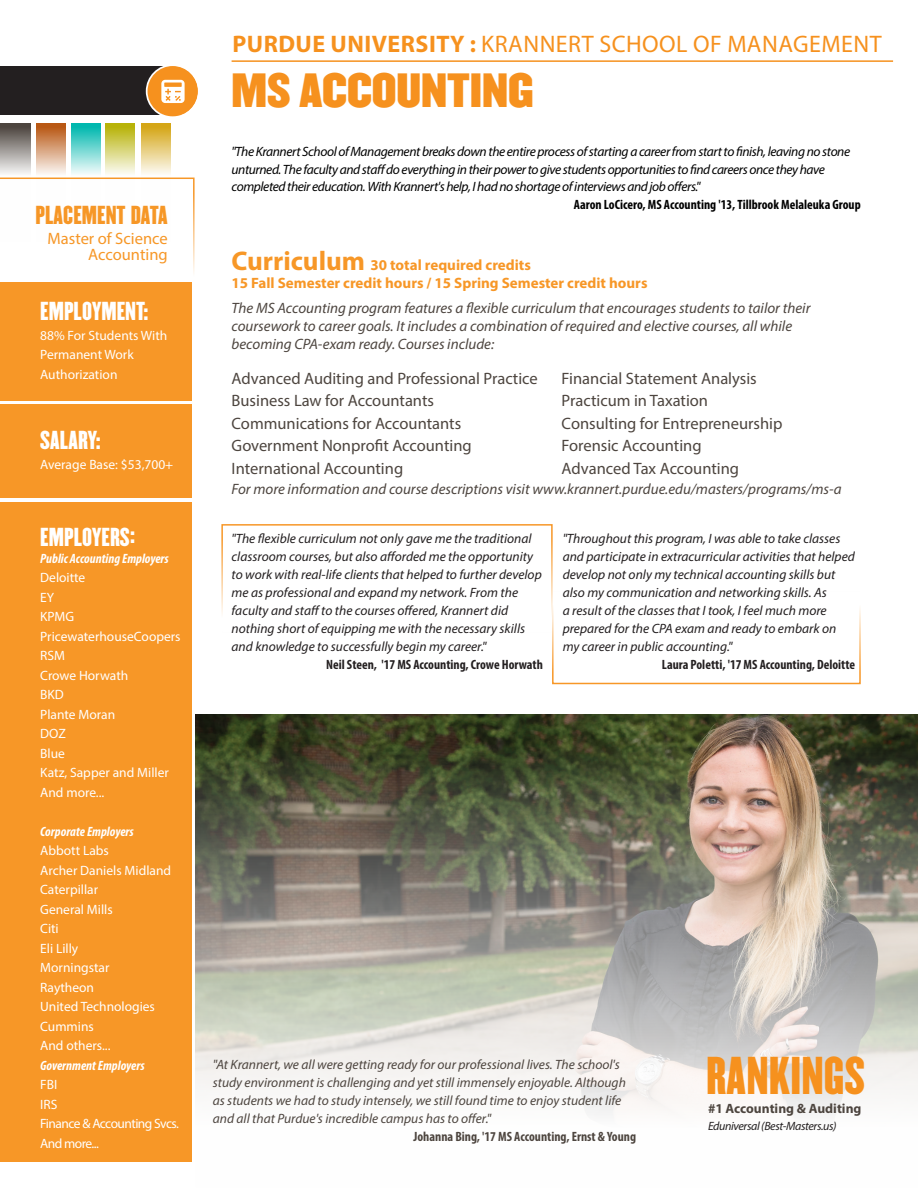
<style>
.page{position:relative;width:918px;height:1188px;background:#fff}
.page>*{position:absolute;margin:0;border:0;box-sizing:border-box;transform-origin:0 0}
.t1{font:46.5px "Champion Liteweight";color:#f6911e}
.t2{font:42px "Champion Middleweight";letter-spacing:-.005em;color:#f6911e}
.t3{font:24px "Myriad Pro";letter-spacing:.02em;color:#f6911e}
.t4{font:22.8px "Champion Liteweight";color:#fff}
.t5{font:22.8px "Champion Liteweight";color:#f79727}
.t6{font:16.5px/22.5px "Myriad Pro";color:#4d453f}
.t7{font:16.5px/16.5px "Myriad Pro";color:#f79727;text-align:right}
.t8{font:italic 15px/18px "Myriad Pro";color:#4d453f}
.t9{font:700 15px/18px "Myriad Pro";color:#f79727}
.t10{font:italic 13.5px "Myriad Pro";color:#231f20}
.t11{font:13.5px/19.5px "Myriad Pro";color:#fff}
.t12{font:italic 13.5px/18px "Myriad Pro";letter-spacing:-.03em;color:#000001}
.t13{font:italic 13.5px "Myriad Pro";color:#4d453f}
.t14{font:700 condensed 13.5px "Myriad Pro";color:#231f20}
.t15{font:700 condensed 13.5px "Myriad Pro";color:#000001}
.t16{font:700 condensed 13.5px "Myriad Pro";color:#4d453f}
.t17{font:700 13.5px "Myriad Pro";color:#4d453f}
.t18{font:italic 12px "Myriad Pro";letter-spacing:-.03em;color:#231f20}
.s1{font-weight:700;font-style:italic;font-stretch:condensed}
.s2{font-weight:700}
.s3{font-size:27px}
</style>
<div class="page">
<hr style="left:232px;top:60px;width:661px;height:2px;background:#f6911e">
<div style="left:0;top:66px;width:169px;height:48px;background:#231f20"></div>
<svg style="left:146px;top:66px;width:52px;height:51px"></svg>
<svg style="left:31px;top:178px;width:164px;height:95px"></svg>
<div style="left:0;top:282px;width:192px;height:119px;background:#f79727"></div>
<div style="left:0;top:404px;width:192px;height:94px;background:#f79727"></div>
<div style="left:0;top:502px;width:192px;height:660px;background:#f79727"></div>
<svg style="left:36px;top:123px;width:30px;height:118px"></svg>
<svg style="left:0;top:123px;width:31px;height:56px;background:#a39c96"></svg>
<svg style="left:71px;top:123px;width:29px;height:118px"></svg>
<svg style="left:105px;top:123px;width:30px;height:118px"></svg>
<svg style="left:141px;top:123px;width:30px;height:118px"></svg>
<div style="left:552px;top:591px;width:309px;height:93px;border:2px solid #f79727"></div>
<img style="left:196px;top:714px;width:722px;height:401px">
<p class="t5" style="left:36px;top:197px;width:134px">PLACEMENT DATA</p>
<p class="t7" style="left:48px;top:230px;width:122px">Master of Science<br>Accounting</p>
<p class="t4" style="left:40px;top:293px;width:110px">EMPLOYMENT:</p>
<p class="t11" style="left:40px;top:325px;width:129px">88% For Students With<br>Permanent Work<br>Authorization</p>
<p class="t4" style="left:40px;top:421px;width:62px">SALARY:</p>
<p class="t11" style="left:40px;top:454px;width:135px">Average Base: $53,700+</p>
<p class="t4" style="left:40px;top:518px;width:96px">EMPLOYERS:</p>
<p class="t11" style="left:40px;top:548px;width:142px"><span class="s1">Public Accounting Employers<br></span>Deloitte<br>EY<br>KPMG<br>PricewaterhouseCoopers<br>RSM<br>Crowe Horwath<br>BKD<br>Plante Moran<br>DOZ<br>Blue<br>Katz, Sapper and Miller<br>And more...</p>
<p class="t11" style="left:40px;top:821px;width:140px"><span class="s1">Corporate Employers<br></span>Abbott Labs<br>Archer Daniels Midland<br>Caterpillar<br>General Mills<br>Citi<br>Eli Lilly<br>Morningstar<br>Raytheon<br>United Technologies<br>Cummins<br>And others...<br><span class="s1">Government Employers<br></span>FBI<br>IRS<br>Finance &amp; Accounting Svcs.<br>And more...</p>
<p class="t3" style="left:232px;top:30px;width:651px"><span class="s2">PURDUE UNIVERSITY :</span> KRANNERT SCHOOL OF MANAGEMENT</p>
<h1 class="t2" style="left:232px;top:56px;width:303px">MS ACCOUNTING</h1>
<p class="t12" style="left:232px;top:142px;width:620px">"The Krannert School of Management breaks down the entire process of starting a career from start to finish, leaving no stone unturned. The faculty and staff do everything in their power to give students opportunities to find careers once they have completed their education. With Krannert's help, I had no shortage of interviews and job offers."</p>
<p class="t15" style="left:574px;top:197px;width:288px">Aaron LoCicero, MS Accounting '13, Tillbrook Melaleuka Group</p>
<p class="t9" style="left:232px;top:255px;width:417px"><span class="s3">Curriculum</span> 30 total required credits<br>15 Fall Semester credit hours / 15 Spring Semester credit hours</p>
<p class="t8" style="left:232px;top:298px;width:580px">The MS Accounting program features a flexible curriculum that encourages students to tailor their coursework to career goals. It includes a combination of required and elective courses, all while</p>
<p class="t8" style="left:232px;top:334px;width:264px">becoming CPA-exam ready. Courses include:</p>
<p class="t6" style="left:232px;top:367px;width:308px">Advanced Auditing and Professional Practice<br>Business Law for Accountants</p>
<p class="t6" style="left:562px;top:367px;width:197px">Financial Statement Analysis<br>Practicum in Taxation</p>
<p class="t6" style="left:232px;top:412px;width:242px">Communications for Accountants<br>Government Nonprofit Accounting<br>International Accounting</p>
<p class="t6" style="left:562px;top:412px;width:222px">Consulting for Entrepreneurship<br>Forensic Accounting<br>Advanced Tax Accounting</p>
<p class="t8" style="left:232px;top:480px;width:612px">For more information and course descriptions visit www.krannert.purdue.edu/masters/programs/ms-a</p>
<p class="t10" style="left:232px;top:530px;width:301px">"The flexible curriculum not only gave me the traditional</p>
<p class="t10" style="left:232px;top:548px;width:303px">classroom courses, but also afforded me the opportunity</p>
<p class="t10" style="left:232px;top:566px;width:312px">to work with real-life clients that helped to further develop</p>
<p class="t10" style="left:232px;top:584px;width:288px">me as professional and expand my network. From the</p>
<p class="t10" style="left:232px;top:602px;width:278px">faculty and staff to the courses offered, Krannert did</p>
<p class="t10" style="left:232px;top:620px;width:295px">nothing short of equipping me with the necessary skills</p>
<p class="t10" style="left:232px;top:638px;width:256px">and knowledge to successfully begin my career."</p>
<p class="t14" style="left:326px;top:656px;width:218px">Neil Steen, '17 MS Accounting, Crowe Horwath</p>
<p class="t10" style="left:563px;top:530px;width:279px">"Throughout this program, I was able to take classes</p>
<p class="t10" style="left:563px;top:548px;width:294px">and participate in extracurricular activities that helped</p>
<p class="t10" style="left:563px;top:566px;width:274px">develop not only my technical accounting skills but</p>
<p class="t10" style="left:563px;top:584px;width:266px">also my communication and networking skills. As</p>
<p class="t10" style="left:563px;top:602px;width:266px">a result of the classes that I took, I feel much more</p>
<p class="t10" style="left:563px;top:620px;width:275px">prepared for the CPA exam and ready to embark on</p>
<p class="t10" style="left:563px;top:638px;width:171px">my career in public accounting."</p>
<p class="t14" style="left:662px;top:656px;width:195px">Laura Poletti, '17 MS Accounting, Deloitte</p>
<p class="t13" style="left:213px;top:1056px;width:409px">"At Krannert, we all were getting ready for our professional lives. The school's</p>
<p class="t13" style="left:213px;top:1074px;width:415px">study environment is challenging and yet still immensely enjoyable. Although</p>
<p class="t13" style="left:213px;top:1092px;width:410px">as students we had to study intensely, we still found time to enjoy student life</p>
<p class="t13" style="left:213px;top:1110px;width:280px">and all that Purdue's incredible campus has to offer."</p>
<p class="t16" style="left:414px;top:1128px;width:224px">Johanna Bing, '17 MS Accounting, Ernst &amp; Young</p>
<h1 class="t1" style="left:706px;top:1037px;width:160px">RANKINGS</h1>
<p class="t17" style="left:708px;top:1100px;width:155px">#1 Accounting &amp; Auditing</p>
<p class="t18" style="left:708px;top:1118px;width:130px">Eduniversal (Best-Masters.us)</p>
</div>
